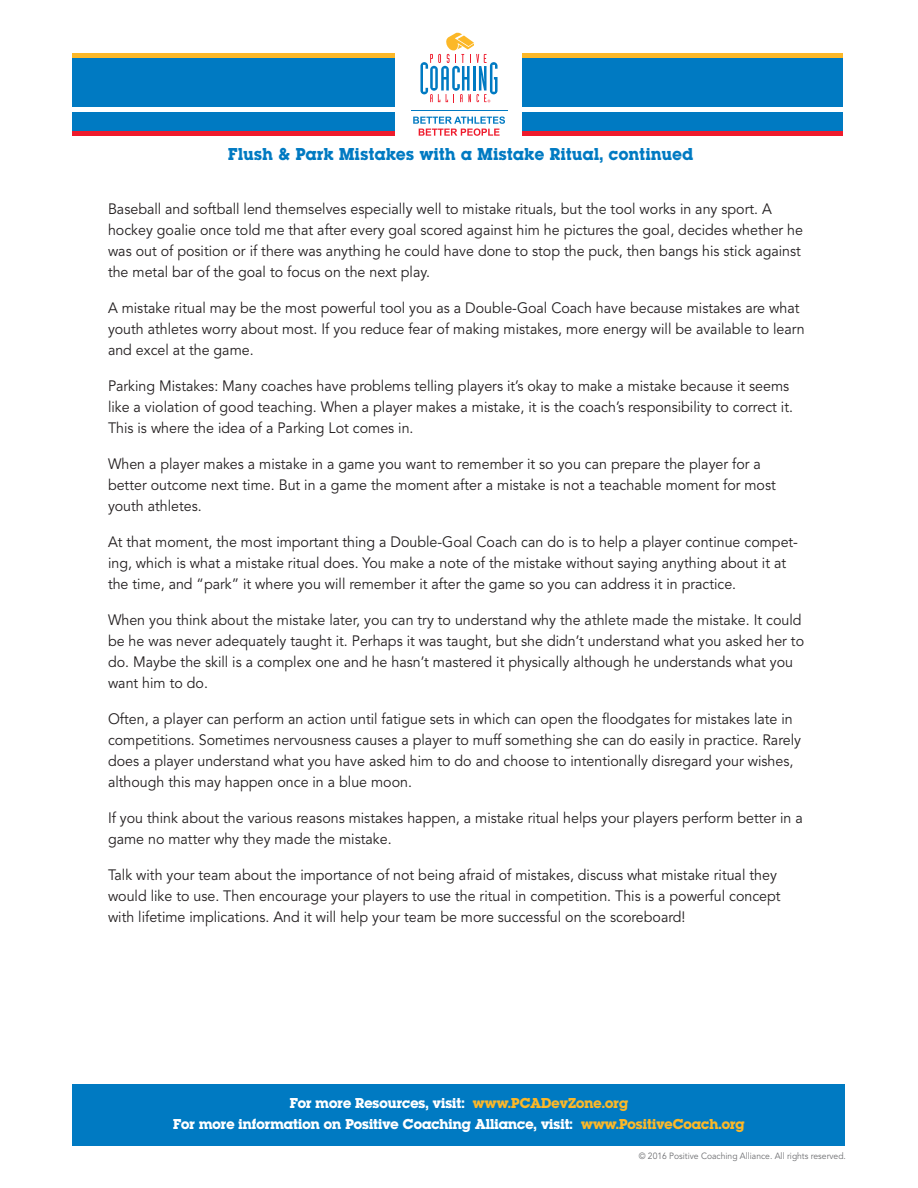
<style>
.page{position:relative;width:918px;height:1188px;background:#fff}
.page>*{position:absolute;margin:0;border:0;box-sizing:border-box;transform-origin:0 0}
.t1{font:18px "Lubalin Graph Bld";letter-spacing:.03em;color:#007ac2;scale:.96 1}
.text{font:15px/21px "Avenir";color:#231f20;scale:.95 1}
.t2{font:15px "Lubalin Graph Bld";letter-spacing:.005em;color:#fff}
.t3{font:9px "Avenir";color:#6c6d70;scale:.95 1}
.s1{color:#fcb828}
</style>
<div class="page">
<div style="left:73px;top:1084px;width:772px;height:62px;background:#007ac2"></div>
<div style="left:72px;top:54px;width:323px;height:81px;background:#007ac2"></div>
<div style="left:522px;top:54px;width:321px;height:81px;background:#007ac2"></div>
<svg style="left:420px;top:33px;width:78px;height:69px"></svg>
<hr style="left:411px;top:110px;width:96px;height:1px;background:#007ac2">
<svg style="left:413px;top:116px;width:92px;height:20px"></svg>
<div style="left:70px;top:107px;width:326px;height:5px;background:#fff"></div>
<hr style="left:72px;top:131px;width:323px;height:4px;background:#ee1b2c">
<hr style="left:72px;top:54px;width:323px;height:4px;background:#fcb828">
<div style="left:522px;top:107px;width:324px;height:5px;background:#fff"></div>
<hr style="left:522px;top:131px;width:321px;height:4px;background:#ee1b2c">
<hr style="left:522px;top:54px;width:321px;height:4px;background:#fcb828">
<p class="t1" style="left:228px;top:142px;width:486px">Flush &amp; Park Mistakes with a Mistake Ritual, continued</p>
<p class="text" style="left:108px;top:199px;width:733px">Baseball and softball lend themselves especially well to mistake rituals, but the tool works in any sport. A hockey goalie once told me that after every goal scored against him he pictures the goal, decides whether he was out of position or if there was anything he could have done to stop the puck, then bangs his stick against the metal bar of the goal to focus on the next play.</p>
<p class="text" style="left:108px;top:298px;width:735px">A mistake ritual may be the most powerful tool you as a Double-Goal Coach have because mistakes are what youth athletes worry about most. If you reduce fear of making mistakes, more energy will be available to learn and excel at the game.</p>
<p class="text" style="left:108px;top:376px;width:723px">Parking Mistakes: Many coaches have problems telling players it’s okay to make a mistake because it seems like a violation of good teaching. When a player makes a mistake, it is the coach’s responsibility to correct it.<br>This is where the idea of a Parking Lot comes in.</p>
<p class="text" style="left:108px;top:454px;width:705px">When a player makes a mistake in a game you want to remember it so you can prepare the player for a better outcome next time. But in a game the moment after a mistake is not a teachable moment for most youth athletes.</p>
<p class="text" style="left:108px;top:532px;width:728px">At that moment, the most important thing a Double-Goal Coach can do is to help a player continue compet&shy;ing, which is what a mistake ritual does. You make a note of the mistake without saying anything about it at the time, and “park” it where you will remember it after the game so you can address it in practice.</p>
<p class="text" style="left:108px;top:610px;width:734px">When you think about the mistake later, you can try to understand why the athlete made the mistake. It could be he was never adequately taught it. Perhaps it was taught, but she didn’t understand what you asked her to do. Maybe the skill is a complex one and he hasn’t mastered it physically although he understands what you want him to do.</p>
<p class="text" style="left:108px;top:709px;width:731px">Often, a player can perform an action until fatigue sets in which can open the floodgates for mistakes late in competitions. Sometimes nervousness causes a player to muff something she can do easily in practice. Rarely does a player understand what you have asked him to do and choose to intentionally disregard your wishes, although this may happen once in a blue moon.</p>
<p class="text" style="left:108px;top:808px;width:733px">If you think about the various reasons mistakes happen, a mistake ritual helps your players perform better in a game no matter why they made the mistake.</p>
<p class="text" style="left:108px;top:865px;width:710px">Talk with your team about the importance of not being afraid of mistakes, discuss what mistake ritual they would like to use. Then encourage your players to use the ritual in competition. This is a powerful concept with lifetime implications. And it will help your team be more successful on the scoreboard!</p>
<p class="t2" style="left:290px;top:1093px;width:340px">For more Resources, visit: <span class="s1">www.PCADevZone.org</span></p>
<p class="t2" style="left:173px;top:1114px;width:573px">For more information on Positive Coaching Alliance, visit: <span class="s1">www.PositiveCoach.org</span></p>
<p class="t3" style="left:639px;top:1150px;width:220px">© 2016 Positive Coaching Alliance. All rights reserved.</p>
</div>
